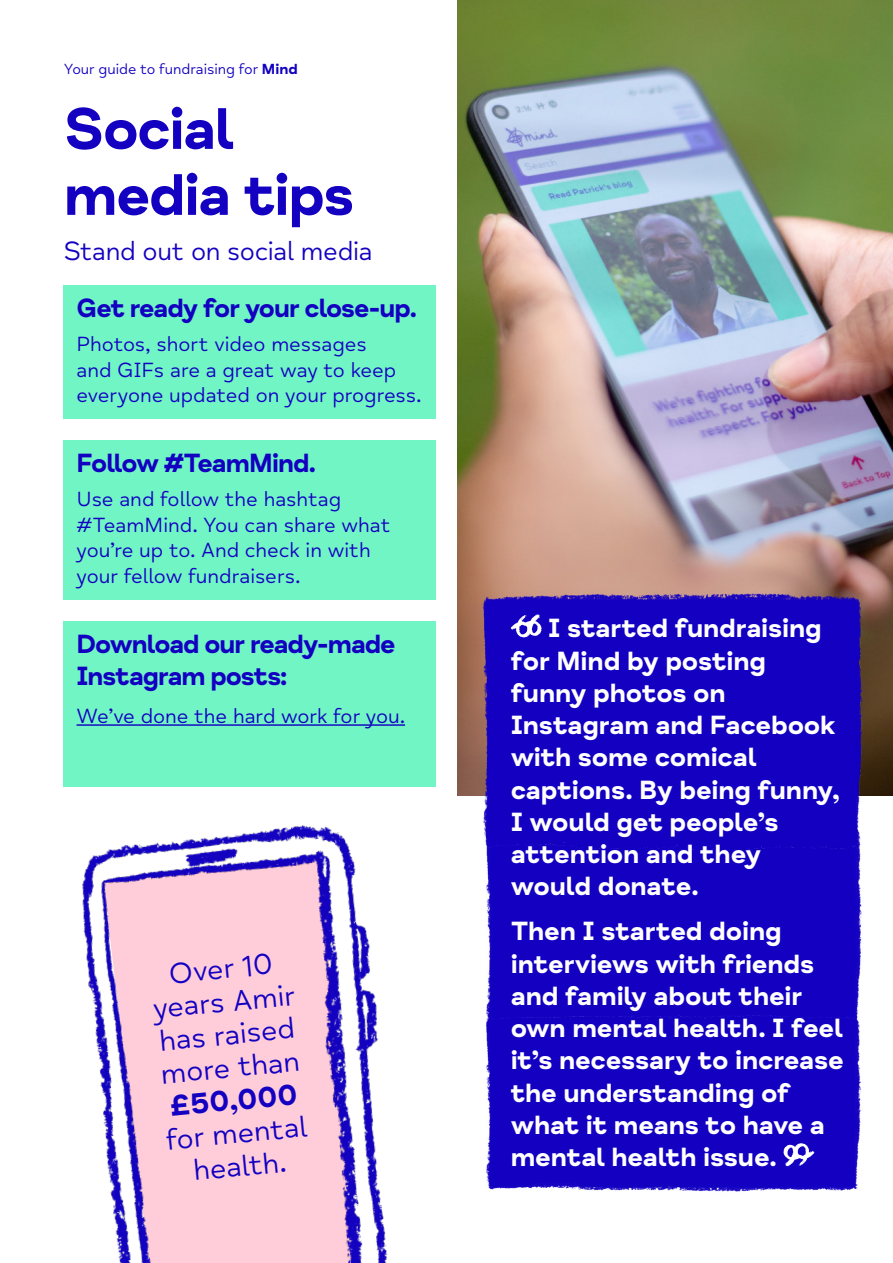
<style>
.page{position:relative;width:893px;height:1263px;background:#fff}
.page>*{position:absolute;margin:0;border:0;box-sizing:border-box;transform-origin:0 0}
.t1{font:700 60px/66px "Mind Meridian";letter-spacing:-.025em;color:#1300c1}
.t2{font:29.7px/33px "Mind Meridian";color:#1300c1;text-align:center}
.t3{font:700 27px/32.2px "Mind Meridian";letter-spacing:-.01em;color:#fff}
.t4{font:700 27px/31.5px "Mind Meridian";letter-spacing:-.04em;color:#1300c1}
.t5{font:27px "Mind Meridian";letter-spacing:-.01em;color:#1300c1}
.t6{font:21px/25.5px "Mind Meridian";color:#1300c1}
.t7{font:15px "Mind Meridian";color:#1300c1}
.s1{font-weight:700}
</style>
<div class="page">
<div style="left:486px;top:872px;width:376px;height:136px;background:#1300c1"></div>
<div style="left:64px;top:285px;width:372px;height:134px;background:#71f5c4"></div>
<div style="left:64px;top:441px;width:372px;height:159px;background:#71f5c4"></div>
<img style="left:457px;top:0;width:436px;height:795px">
<img style="left:467px;top:575px;width:409px;height:297px">
<div style="left:486px;top:1008px;width:375px;height:184px;background:#1300c1"></div>
<div style="left:64px;top:621px;width:372px;height:166px;background:#71f5c4"></div>
<svg style="left:511px;top:614px;width:31px;height:23px"></svg>
<svg style="left:783px;top:1143px;width:31px;height:23px"></svg>
<hr style="left:77px;top:724px;width:328px;height:2px;background:#1300c1">
<img style="left:82px;top:825px;width:306px;height:438px">
<p class="t7" style="left:64px;top:61px;width:236px">Your guide to fundraising for <span class="s1">Mind</span></p>
<p class="t1" style="left:64px;top:97px;width:292px">Social media tips</p>
<p class="t5" style="left:64px;top:236px;width:310px">Stand out on social media</p>
<p class="t4" style="left:77px;top:293px;width:342px">Get ready for your close-up.</p>
<p class="t6" style="left:77px;top:332px;width:346px">Photos, short video messages<br>and GIFs are a great way to keep everyone updated on your progress.</p>
<p class="t4" style="left:77px;top:448px;width:241px">Follow #TeamMind.</p>
<p class="t6" style="left:77px;top:487px;width:316px">Use and follow the hashtag #TeamMind. You can share what you’re up to. And check in with your fellow fundraisers.</p>
<p class="t4" style="left:77px;top:629px;width:321px">Download our ready-made<br>Instagram posts:</p>
<p class="t6" style="left:77px;top:704px;width:330px">We’ve done the hard work for you.</p>
<p class="t2" style="left:149px;top:959px;width:145px;rotate:-5deg">Over 10 years Amir has raised more than <span class="s1">£50,000 </span>for mental health.</p>
<p class="t3" style="left:511px;top:613px;width:331px;text-indent:37px">I started fundraising for Mind by posting funny photos on<br>Instagram and Facebook with some comical captions. By being funny,<br>I would get people’s attention and they would donate.</p>
<p class="t3" style="left:511px;top:915px;width:305px">Then I started doing interviews with friends and family about their</p>
<p class="t3" style="left:511px;top:1012px;width:335px">own mental health. I feel it’s necessary to increase the understanding of what it means to have a mental health issue.</p>
</div>
